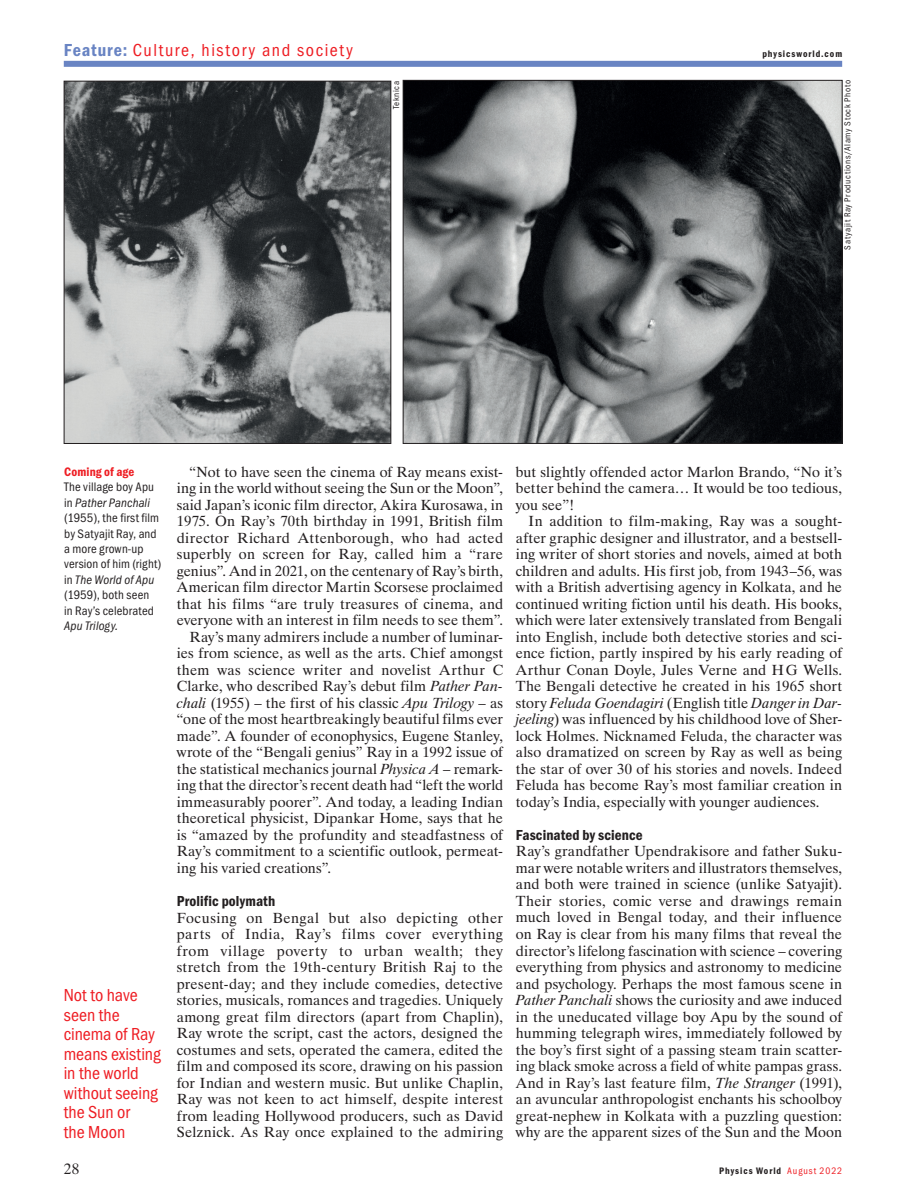
<style>
.page{position:relative;width:906px;height:1200px;background:#fff}
.page>*{position:absolute;margin:0;border:0;box-sizing:border-box;transform-origin:0 0}
.t1{font:18px/19.5px "Franklin Got Cd Io P";color:#ee1d23}
.t2{font:18px "Franklin Got Cd Io P";letter-spacing:.09em;color:#ee1d23}
.t3{font:600 15px "Franklin Got Cd Io P";letter-spacing:.005em;color:#231f20}
.t4{font:15px "Dutch 801 BT";color:#231f20}
.t5{font:14.7px/16.5px "Dutch 801 BT";letter-spacing:.01em;color:#231f20;text-align:justify}
.t6{font:12.75px/15.5px "Franklin Got Cd Io P";letter-spacing:.01em;color:#231f20}
.t7{font:600 12.75px "Franklin Got Cd Io P";letter-spacing:.01em;color:#ee1d23}
.t8{font:italic 12.75px "Franklin Got Cd Io P";letter-spacing:.01em;color:#231f20}
.t9{font:600 9.75px "Franklin Got Cd Io P";letter-spacing:.1em;color:#231f20}
.t10{font:9px "Franklin Got Cd Io P";letter-spacing:.075em;color:#231f20}
.s1{font-weight:600;color:#6984c3}
.s2{font-style:italic}
.s3{font-weight:400;color:#ee1d23}
</style>
<div class="page">
<div style="left:64px;top:61px;width:778px;height:6px;background:#6984c3"></div>
<img style="left:405px;top:82px;width:435px;height:359px">
<div style="left:403px;top:80px;width:439px;height:363px;border:1px solid #231f20"></div>
<img style="left:66px;top:83px;width:323px;height:358px">
<div style="left:64px;top:81px;width:327px;height:362px;border:1px solid #231f20"></div>
<p class="t2" style="left:64px;top:40px;width:291px"><span class="s1">Feature:</span> Culture, history and society</p>
<p class="t10" style="left:391px;top:109px;width:30px;rotate:-90deg">Teknica</p>
<p class="t9" style="left:762px;top:48px;width:81px">physicsworld.com</p>
<p class="t10" style="left:842px;top:249px;width:171px;rotate:-90deg">Satyajit Ray Productions/Alamy Stock Photo</p>
<p class="t7" style="left:64px;top:464px;width:72px">Coming of age</p>
<p class="t6" style="left:64px;top:479px;width:99px">The village boy Apu in <span class="s2">Pather Panchali </span>(1955), the first film by Satyajit Ray, and a more grown-up version of him (right) in <span class="s2">The World of Apu </span>(1959), both seen<br>in Ray’s celebrated</p>
<p class="t8" style="left:64px;top:618px;width:56px">Apu Trilogy.</p>
<p class="t1" style="left:64px;top:985px;width:98px">Not to have seen the cinema of Ray means existing in the world without seeing the Sun or<br>the Moon</p>
<p class="t5" style="left:190px;top:463px;width:315px">“Not to have seen the cinema of Ray means exist-</p>
<p class="t5" style="left:177px;top:479px;width:328px">ing in the world without seeing the Sun or the Moon”,</p>
<p class="t5" style="left:177px;top:496px;width:328px">said Japan’s iconic film director, Akira Kurosawa, in</p>
<p class="t5" style="left:177px;top:512px;width:328px">1975. On Ray’s 70th birthday in 1991, British film</p>
<p class="t5" style="left:177px;top:529px;width:328px">director Richard Attenborough, who had acted</p>
<p class="t5" style="left:177px;top:545px;width:328px">superbly on screen for Ray, called him a “rare</p>
<p class="t5" style="left:177px;top:562px;width:328px">genius”. And in 2021, on the centenary of Ray’s birth,</p>
<p class="t5" style="left:177px;top:578px;width:328px">American film director Martin Scorsese proclaimed</p>
<p class="t5" style="left:177px;top:595px;width:328px">that his films “are truly treasures of cinema, and</p>
<p class="t5" style="left:177px;top:611px;width:328px">everyone with an interest in film needs to see them”.</p>
<p class="t5" style="left:190px;top:628px;width:315px">Ray’s many admirers include a number of luminar-</p>
<p class="t5" style="left:177px;top:644px;width:328px">ies from science, as well as the arts. Chief amongst</p>
<p class="t5" style="left:177px;top:661px;width:328px">them was science writer and novelist Arthur C</p>
<p class="t5" style="left:177px;top:677px;width:328px">Clarke, who described Ray’s debut film <span class="s2">Pather Pan-</span></p>
<p class="t5" style="left:177px;top:694px;width:328px"><span class="s2">chali</span> (1955) – the first of his classic <span class="s2">Apu Trilogy</span> – as</p>
<p class="t5" style="left:177px;top:710px;width:328px">“one of the most heartbreakingly beautiful films ever</p>
<p class="t5" style="left:177px;top:727px;width:328px">made”. A founder of econophysics, Eugene Stanley,</p>
<p class="t5" style="left:177px;top:743px;width:328px">wrote of the “Bengali genius” Ray in a 1992 issue of</p>
<p class="t5" style="left:177px;top:760px;width:328px">the statistical mechanics journal <span class="s2">Physica A</span> – remark-</p>
<p class="t5" style="left:177px;top:776px;width:328px">ing that the director’s recent death had “left the world</p>
<p class="t5" style="left:177px;top:793px;width:328px">immeasurably poorer”. And today, a leading Indian</p>
<p class="t5" style="left:177px;top:809px;width:328px">theoretical physicist, Dipankar Home, says that he</p>
<p class="t5" style="left:177px;top:826px;width:328px">is “amazed by the profundity and steadfastness of</p>
<p class="t5" style="left:177px;top:842px;width:328px">Ray’s commitment to a scientific outlook, permeat-</p>
<p class="t5" style="left:177px;top:859px;width:156px">ing his varied creations”.</p>
<p class="t3" style="left:177px;top:892px;width:100px">Prolific polymath</p>
<p class="t5" style="left:177px;top:908px;width:328px">Focusing on Bengal but also depicting other parts of India, Ray’s films cover everything from village poverty to urban wealth; they stretch from the 19th-century British Raj to the present-day; and they include comedies, detective stories, musicals, romances and tragedies. Uniquely among great film directors (apart from Chaplin), Ray wrote the script, cast the actors, designed the costumes and sets, operated the camera, edited the film and composed its score, drawing on his passion for Indian and western music. But unlike Chaplin, Ray was not keen to act himself, despite interest from leading Hollywood producers, such as David Selznick. As Ray once explained to the admiring</p>
<p class="t5" style="left:516px;top:463px;width:328px">but slightly offended actor Marlon Brando, “No it’s better behind the camera… It would be too tedious, you see”!</p>
<p class="t5" style="left:516px;top:512px;width:328px;text-indent:13px">In addition to film-making, Ray was a sought&shy;after graphic designer and illustrator, and a bestsell&shy;ing writer of short stories and novels, aimed at both children and adults. His first job, from 1943–56, was with a British advertising agency in Kolkata, and he continued writing fiction until his death. His books, which were later extensively translated from Bengali into English, include both detective stories and sci&shy;ence fiction, partly inspired by his early reading of Arthur Conan Doyle, Jules Verne and H G Wells.<br>The Bengali detective he created in his 1965 short story <span class="s2">Feluda Goendagiri</span> (English title <span class="s2">Danger in Dar&shy;jeeling</span>) was influenced by his childhood love of Sher&shy;lock Holmes. Nicknamed Feluda, the character was also dramatized on screen by Ray as well as being the star of over 30 of his stories and novels. Indeed Feluda has become Ray’s most familiar creation in today’s India, especially with younger audiences.</p>
<p class="t3" style="left:516px;top:826px;width:128px">Fascinated by science</p>
<p class="t5" style="left:516px;top:842px;width:328px">Ray’s grandfather Upendrakisore and father Suku&shy;mar were notable writers and illustrators themselves, and both were trained in science (unlike Satyajit).<br>Their stories, comic verse and drawings remain much loved in Bengal today, and their influence on Ray is clear from his many films that reveal the director’s lifelong fascination with science – covering everything from physics and astronomy to medicine and psychology. Perhaps the most famous scene in <span class="s2">Pather Panchali</span> shows the curiosity and awe induced in the uneducated village boy Apu by the sound of humming telegraph wires, immediately followed by the boy’s first sight of a passing steam train scatter&shy;ing black smoke across a field of white pampas grass.<br>And in Ray’s last feature film, <span class="s2">The Stranger</span> (1991), an avuncular anthropologist enchants his schoolboy great-nephew in Kolkata with a puzzling question: why are the apparent sizes of the Sun and the Moon</p>
<p class="t4" style="left:64px;top:1159px;width:17px">28</p>
<p class="t9" style="left:719px;top:1165px;width:124px">Physics World <span class="s3">August 2022</span></p>
</div>
